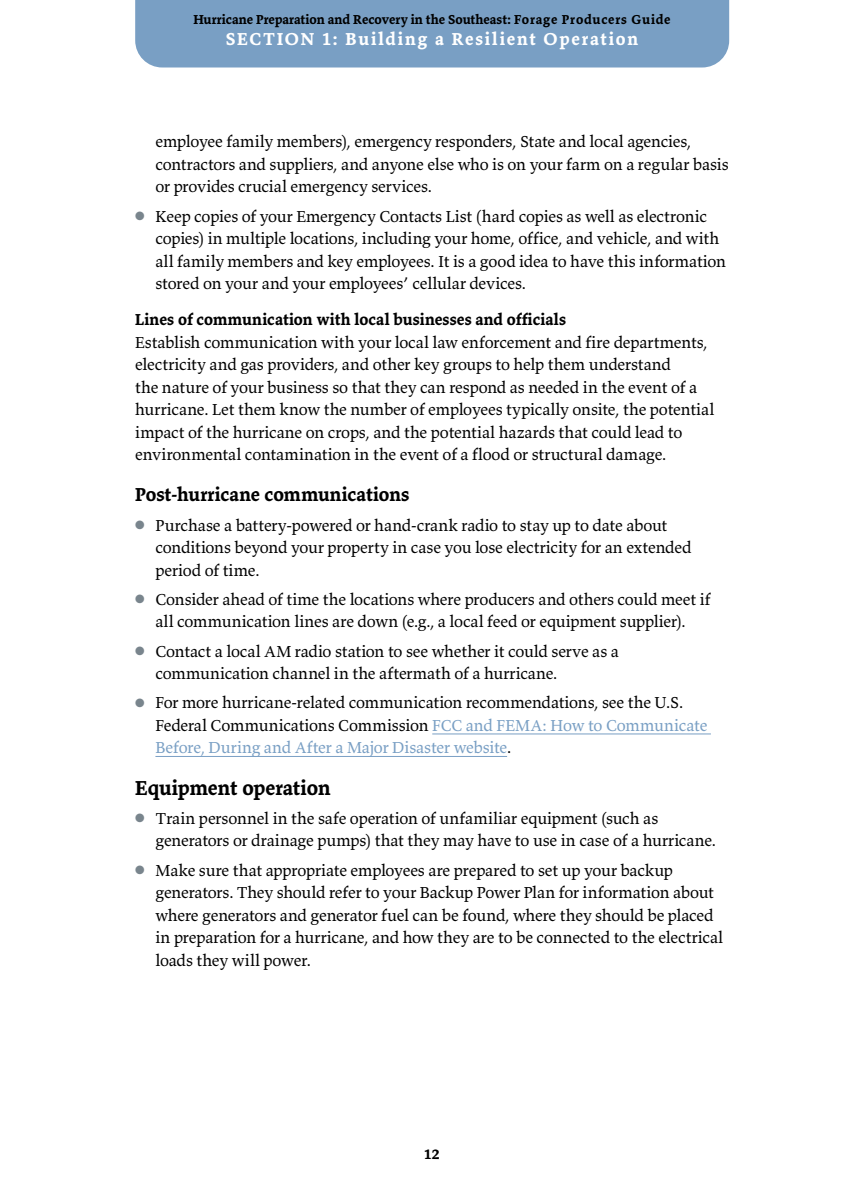
<style>
.page{position:relative;width:864px;height:1188px;background:#fff}
.page>*{position:absolute;margin:0;border:0;box-sizing:border-box;transform-origin:0 0}
.head_2{font:700 21px "Valkyrie T3";letter-spacing:-.005em;color:#000}
.head_2-2{font:700 19.5px "Valkyrie T3";color:#000}
.t1{font:700 18px "Valkyrie T3";letter-spacing:.095em;color:#fff}
.body{font:16.5px/22.5px "Valkyrie T3";letter-spacing:-.01em;color:#000}
.head_3{font:700 16.5px "Valkyrie T3";letter-spacing:.005em;color:#000}
.t2{font:700 15px "Valkyrie T3";color:#000}
.t3{font:700 13.5px "Valkyrie T3";letter-spacing:.01em;color:#000}
.s1{color:#79858d}
.s2{color:#799fc4}
</style>
<div class="page">
<div style="left:135px;top:0;width:594px;height:68px;background:#799fc4"></div>
<hr style="left:432px;top:734px;width:279px;height:1px;background:#799fc4">
<hr style="left:155px;top:756px;width:352px;height:1px;background:#799fc4">
<p class="t3" style="left:193px;top:11px;width:479px">Hurricane Preparation and Recovery in the Southeast: Forage Producers Guide</p>
<p class="t1" style="left:226px;top:28px;width:414px">SECTION 1: Building a Resilient Operation</p>
<p class="body" style="left:155px;top:130px;width:575px">employee family members), emergency responders, State and local agencies, contractors and suppliers, and anyone else who is on your farm on a regular basis or provides crucial emergency services.</p>
<p class="body" style="left:155px;top:204px;width:572px;text-indent:-20px"><span class="s1">●</span> Keep copies of your Emergency Contacts List (hard copies as well as electronic copies) in multiple locations, including your home, office, and vehicle, and with all family members and key employees. It is a good idea to have this information stored on your and your employees’ cellular devices.</p>
<h4 class="head_3" style="left:135px;top:309px;width:432px">Lines of communication with local businesses and officials</h4>
<p class="body" style="left:135px;top:330px;width:581px">Establish communication with your local law enforcement and fire departments, electricity and gas providers, and other key groups to help them understand<br>the nature of your business so that they can respond as needed in the event of a hurricane. Let them know the number of employees typically onsite, the potential impact of the hurricane on crops, and the potential hazards that could lead to environmental contamination in the event of a flood or structural damage.</p>
<h3 class="head_2-2" style="left:135px;top:483px;width:276px">Post-hurricane communications</h3>
<p class="body" style="left:155px;top:513px;width:538px;text-indent:-20px"><span class="s1">●</span> Purchase a battery-powered or hand-crank radio to stay up to date about conditions beyond your property in case you lose electricity for an extended period of time.</p>
<p class="body" style="left:135px;top:588px;width:577px;text-align:center"><span class="s1">●</span> Consider ahead of time the locations where producers and others could meet if all communication lines are down (e.g., a local feed or equipment supplier).</p>
<p class="body" style="left:155px;top:639px;width:465px;text-indent:-20px"><span class="s1">●</span> Contact a local AM radio station to see whether it could serve as a communication channel in the aftermath of a hurricane.</p>
<p class="body" style="left:155px;top:691px;width:554px;text-indent:-20px"><span class="s1">●</span> For more hurricane-related communication recommendations, see the U.S.<br>Federal Communications Commission <span class="s2">FCC and FEMA: How to Communicate<br>Before, During and After a Major Disaster website</span>.</p>
<h3 class="head_2" style="left:135px;top:774px;width:197px">Equipment operation</h3>
<p class="body" style="left:155px;top:807px;width:562px;text-indent:-20px"><span class="s1">●</span> Train personnel in the safe operation of unfamiliar equipment (such as generators or drainage pumps) that they may have to use in case of a hurricane.</p>
<p class="body" style="left:155px;top:858px;width:569px;text-indent:-20px"><span class="s1">●</span> Make sure that appropriate employees are prepared to set up your backup generators. They should refer to your Backup Power Plan for information about where generators and generator fuel can be found, where they should be placed in preparation for a hurricane, and how they are to be connected to the electrical loads they will power.</p>
<p class="t2" style="left:424px;top:1144px;width:17px">12</p>
</div>
